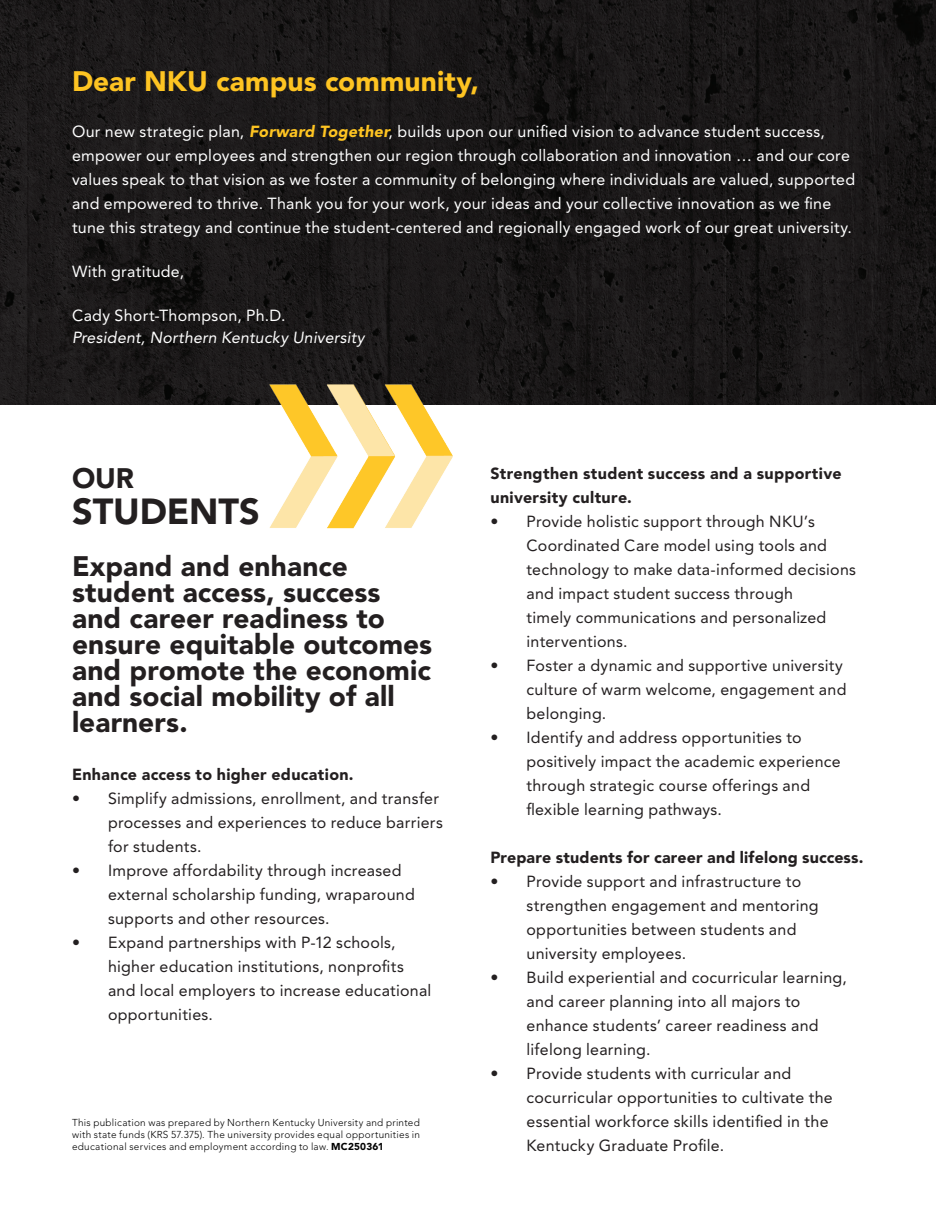
<style>
.page{position:relative;width:936px;height:1224px;background:#fff}
.page>*{position:absolute;margin:0;border:0;box-sizing:border-box;transform-origin:0 0}
.t1{font:900 36px "Avenir LT Std";letter-spacing:-.005em;color:#231f20}
.t2{font:900 28px/26px "Avenir LT Std";letter-spacing:.005em;color:#231f20}
.bullet_list_BOLD_GOAL{font:900 28px "Avenir LT Std";letter-spacing:.005em;color:#fec422}
.t3{font:16px/24px "Avenir LT Std";letter-spacing:.015em;color:#231f20}
.bullet_list_BOLD_GOAL-2{font:16px/24px "Avenir LT Std";letter-spacing:.015em;color:#fff}
.t4{font:900 16px/24px "Avenir LT Std";letter-spacing:.02em;color:#231f20}
.bullet_list_BOLD_GOAL-3{font:italic 16px "Avenir LT Std";letter-spacing:.015em;color:#fff}
.bullet_list_BOLD_GOAL-4{font:300 10px/12px "Avenir LT Std";letter-spacing:.025em;color:#000;text-align:justify}
.s1{font-weight:900;font-style:italic;color:#fec422}
.s2{font-weight:900}
</style>
<div class="page">
<img style="left:0;top:0;width:936px;height:405px">
<img style="left:251px;top:371px;width:258px;height:158px">
<p class="bullet_list_BOLD_GOAL" style="left:72px;top:64px;width:409px">Dear NKU campus community,</p>
<p class="bullet_list_BOLD_GOAL-2" style="left:72px;top:120px;width:785px">Our new strategic plan, <span class="s1">Forward Together</span>, builds upon our unified vision to advance student success, empower our employees and strengthen our region through collaboration and innovation … and our core values speak to that vision as we foster a community of belonging where individuals are valued, supported and empowered to thrive. Thank you for your work, your ideas and your collective innovation as we fine tune this strategy and continue the student-centered and regionally engaged work of our great university.</p>
<p class="bullet_list_BOLD_GOAL-2" style="left:72px;top:260px;width:114px">With gratitude,</p>
<p class="bullet_list_BOLD_GOAL-2" style="left:72px;top:304px;width:215px">Cady Short-Thompson, Ph.D.</p>
<p class="bullet_list_BOLD_GOAL-3" style="left:72px;top:328px;width:294px">President, Northern Kentucky University</p>
<p class="t2" style="left:72px;top:465px;width:63px">OUR</p>
<p class="t1" style="left:72px;top:489px;width:189px">STUDENTS</p>
<p class="t2" style="left:72px;top:553px;width:362px">Expand and enhance student access, success and career readiness to ensure equitable outcomes and promote the economic and social mobility of all learners.</p>
<p class="t4" style="left:72px;top:762px;width:283px">Enhance access to higher education.</p>
<p class="t3" style="left:108px;top:786px;width:336px;text-indent:-36px">• Simplify admissions, enrollment, and transfer processes and experiences to reduce barriers for students.</p>
<p class="t3" style="left:108px;top:858px;width:308px;text-indent:-36px">• Improve affordability through increased external scholarship funding, wraparound supports and other resources.</p>
<p class="t3" style="left:108px;top:930px;width:325px;text-indent:-36px">• Expand partnerships with P-12 schools, higher education institutions, nonprofits and local employers to increase educational opportunities.</p>
<p class="bullet_list_BOLD_GOAL-4" style="left:72px;top:1117px;width:350px">This publication was prepared by Northern Kentucky University and printed with state funds (KRS 57.375). The university provides equal opportunities in educational services and employment according to law. <span class="s2">MC250361</span></p>
<p class="t4" style="left:490px;top:461px;width:353px">Strengthen student success and a supportive university culture.</p>
<p class="t3" style="left:526px;top:509px;width:331px;text-indent:-36px">• Provide holistic support through NKU’s Coordinated Care model using tools and technology to make data-informed decisions and impact student success through<br>timely communications and personalized interventions.</p>
<p class="t3" style="left:526px;top:653px;width:321px;text-indent:-36px">• Foster a dynamic and supportive university culture of warm welcome, engagement and belonging.</p>
<p class="t3" style="left:526px;top:725px;width:316px;text-indent:-36px">• Identify and address opportunities to positively impact the academic experience through strategic course offerings and flexible learning pathways.</p>
<p class="t4" style="left:490px;top:845px;width:374px">Prepare students for career and lifelong success.</p>
<p class="t3" style="left:526px;top:869px;width:294px;text-indent:-36px">• Provide support and infrastructure to strengthen engagement and mentoring opportunities between students and university employees.</p>
<p class="t3" style="left:526px;top:965px;width:322px;text-indent:-36px">• Build experiential and cocurricular learning, and career planning into all majors to enhance students’ career readiness and lifelong learning.</p>
<p class="t3" style="left:526px;top:1061px;width:308px;text-indent:-36px">• Provide students with curricular and cocurricular opportunities to cultivate the essential workforce skills identified in the Kentucky Graduate Profile.</p>
</div>
